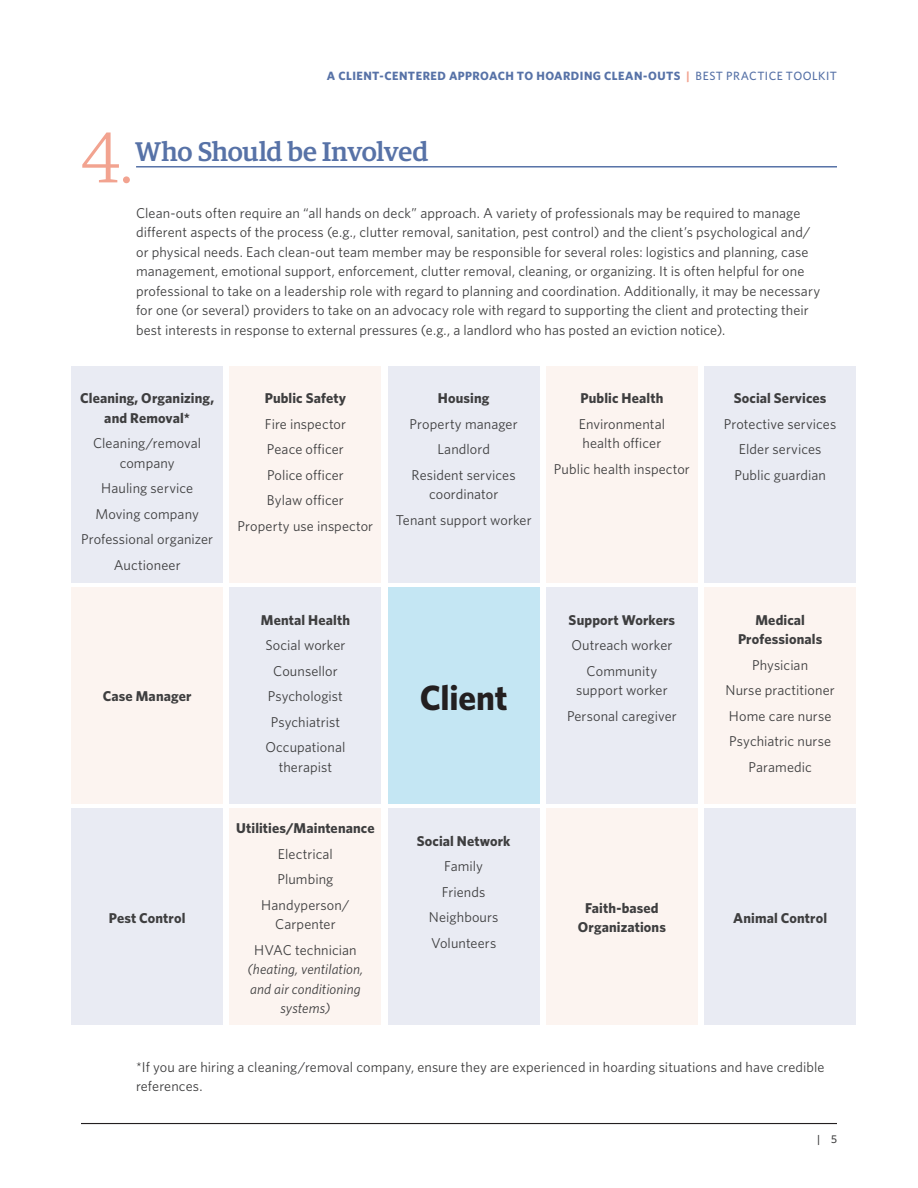
<style>
.page{position:relative;width:918px;height:1188px;background:#fff}
.page>*{position:absolute;margin:0;border:0;box-sizing:border-box;transform-origin:0 0}
.t1{font:300 72px "Guardian Egyp";color:#f2a390}
.t2{font:700 35.1px "Whitney";letter-spacing:-.005em;color:#231f20}
.t3{font:500 27px "Guardian Egyp";letter-spacing:-.01em;color:#5772a7}
.body{font:14.25px/25.5px "Whitney";letter-spacing:.005em;color:#3e3e3f;text-align:center}
.t4{font:700 14.25px/19.5px "Whitney";letter-spacing:.01em;color:#3e3e3f;text-align:center}
.t5{font:italic 14.25px/19.5px "Whitney";letter-spacing:.005em;color:#3e3e3f;text-align:center}
.t6{font:700 12px "Whitney";letter-spacing:.04em;color:#5772a7}
.t7{font:500 11.25px "Whitney";color:#3e3e3f}
.s1{color:#f2a390}
.s2{font-weight:500}
</style>
<div class="page">
<hr style="left:81px;top:1123px;width:756px;height:1px;background:#231f20">
<hr style="left:136px;top:166px;width:701px;height:2px;background:#5772a7">
<div style="left:72px;top:366px;width:151px;height:216px;background:#e9ebf3"></div>
<div style="left:230px;top:366px;width:151px;height:216px;background:#fcf4f0"></div>
<div style="left:388px;top:366px;width:151px;height:216px;background:#e9ebf3"></div>
<div style="left:546px;top:366px;width:152px;height:216px;background:#fcf4f0"></div>
<div style="left:705px;top:366px;width:151px;height:216px;background:#e9ebf3"></div>
<div style="left:72px;top:588px;width:151px;height:216px;background:#fcf4f0"></div>
<div style="left:230px;top:588px;width:151px;height:216px;background:#e9ebf3"></div>
<div style="left:546px;top:588px;width:152px;height:216px;background:#e9ebf3"></div>
<div style="left:705px;top:588px;width:151px;height:216px;background:#fcf4f0"></div>
<div style="left:72px;top:809px;width:151px;height:216px;background:#e9ebf3"></div>
<div style="left:230px;top:809px;width:151px;height:216px;background:#fcf4f0"></div>
<div style="left:388px;top:809px;width:151px;height:216px;background:#e9ebf3"></div>
<div style="left:546px;top:809px;width:152px;height:216px;background:#fcf4f0"></div>
<div style="left:705px;top:809px;width:151px;height:216px;background:#e9ebf3"></div>
<div style="left:388px;top:588px;width:151px;height:216px;background:#c4e6f3"></div>
<p class="t6" style="left:327px;top:68px;width:512px">A CLIENT-CENTERED APPROACH TO HOARDING CLEAN-OUTS <span class="s1">|</span> <span class="s2">BEST PRACTICE TOOLKIT</span></p>
<h1 class="t1" style="left:81px;top:110px;width:54px">4.</h1>
<h1 class="t3" style="left:135px;top:133px;width:295px">Who Should be Involved</h1>
<p class="body" style="left:136px;top:203px;width:686px;line-height:19.5px;text-align:left">Clean-outs often require an “all hands on deck” approach. A variety of professionals may be required to manage different aspects of the process (e.g., clutter removal, sanitation, pest control) and the client’s psychological and/ or physical needs. Each clean-out team member may be responsible for several roles: logistics and planning, case management, emotional support, enforcement, clutter removal, cleaning, or organizing. It is often helpful for one professional to take on a leadership role with regard to planning and coordination. Additionally, it may be necessary for one (or several) providers to take on an advocacy role with regard to supporting the client and protecting their best interests in response to external pressures (e.g., a landlord who has posted an eviction notice).</p>
<p class="t4" style="left:80px;top:388px;width:135px">Cleaning, Organizing, and Removal*</p>
<p class="body" style="left:93px;top:433px;width:110px;line-height:19.5px">Cleaning/removal company</p>
<p class="body" style="left:81px;top:475px;width:133px">Hauling service<br>Moving company<br>Professional organizer<br>Auctioneer</p>
<p class="t4" style="left:103px;top:686px;width:90px">Case Manager</p>
<p class="t4" style="left:109px;top:908px;width:78px">Pest Control</p>
<p class="t4" style="left:265px;top:388px;width:83px">Public Safety</p>
<p class="body" style="left:238px;top:411px;width:137px">Fire inspector<br>Peace officer<br>Police officer<br>Bylaw officer<br>Property use inspector</p>
<p class="t4" style="left:438px;top:388px;width:53px">Housing</p>
<p class="body" style="left:410px;top:411px;width:110px">Property manager<br>Landlord<br>Resident services</p>
<p class="body" style="left:396px;top:481px;width:138px">coordinator<br>Tenant support worker</p>
<p class="t4" style="left:261px;top:609px;width:91px">Mental Health</p>
<p class="body" style="left:265px;top:632px;width:82px">Social worker<br>Counsellor<br>Psychologist<br>Psychiatrist<br>Occupational</p>
<p class="body" style="left:279px;top:753px;width:55px">therapist</p>
<p class="t4" style="left:236px;top:818px;width:140px">Utilities/Maintenance</p>
<p class="body" style="left:261px;top:841px;width:90px">Electrical<br>Plumbing<br>Handyperson/</p>
<p class="body" style="left:254px;top:911px;width:104px">Carpenter<br>HVAC technician</p>
<p class="t5" style="left:248px;top:959px;width:117px">(heating, ventilation, and air conditioning systems)</p>
<h2 class="t2" style="left:420px;top:674px;width:89px">Client</h2>
<p class="t4" style="left:417px;top:831px;width:95px">Social Network</p>
<p class="body" style="left:429px;top:853px;width:71px">Family<br>Friends<br>Neighbours<br>Volunteers</p>
<p class="t4" style="left:581px;top:388px;width:84px">Public Health</p>
<p class="body" style="left:579px;top:414px;width:88px;line-height:19.5px;text-align:left">Environmental health officer</p>
<p class="body" style="left:554px;top:456px;width:137px">Public health inspector</p>
<p class="t4" style="left:734px;top:388px;width:94px">Social Services</p>
<p class="body" style="left:724px;top:411px;width:114px">Protective services<br>Elder services<br>Public guardian</p>
<p class="t4" style="left:569px;top:609px;width:108px">Support Workers</p>
<p class="body" style="left:571px;top:632px;width:102px">Outreach worker<br>Community</p>
<p class="body" style="left:567px;top:677px;width:111px">support worker<br>Personal caregiver</p>
<p class="t4" style="left:738px;top:609px;width:86px">Medical<br>Professionals</p>
<p class="body" style="left:725px;top:651px;width:111px">Physician<br>Nurse practitioner<br>Home care nurse<br>Psychiatric nurse<br>Paramedic</p>
<p class="t4" style="left:578px;top:898px;width:90px">Faith-based<br>Organizations</p>
<p class="t4" style="left:733px;top:908px;width:95px">Animal Control</p>
<p class="body" style="left:136px;top:1057px;width:690px;line-height:19.5px;text-align:left">*If you are hiring a cleaning/removal company, ensure they are experienced in hoarding situations and have credible references.</p>
<p class="t7" style="left:817px;top:1132px;width:21px">| 5</p>
</div>
